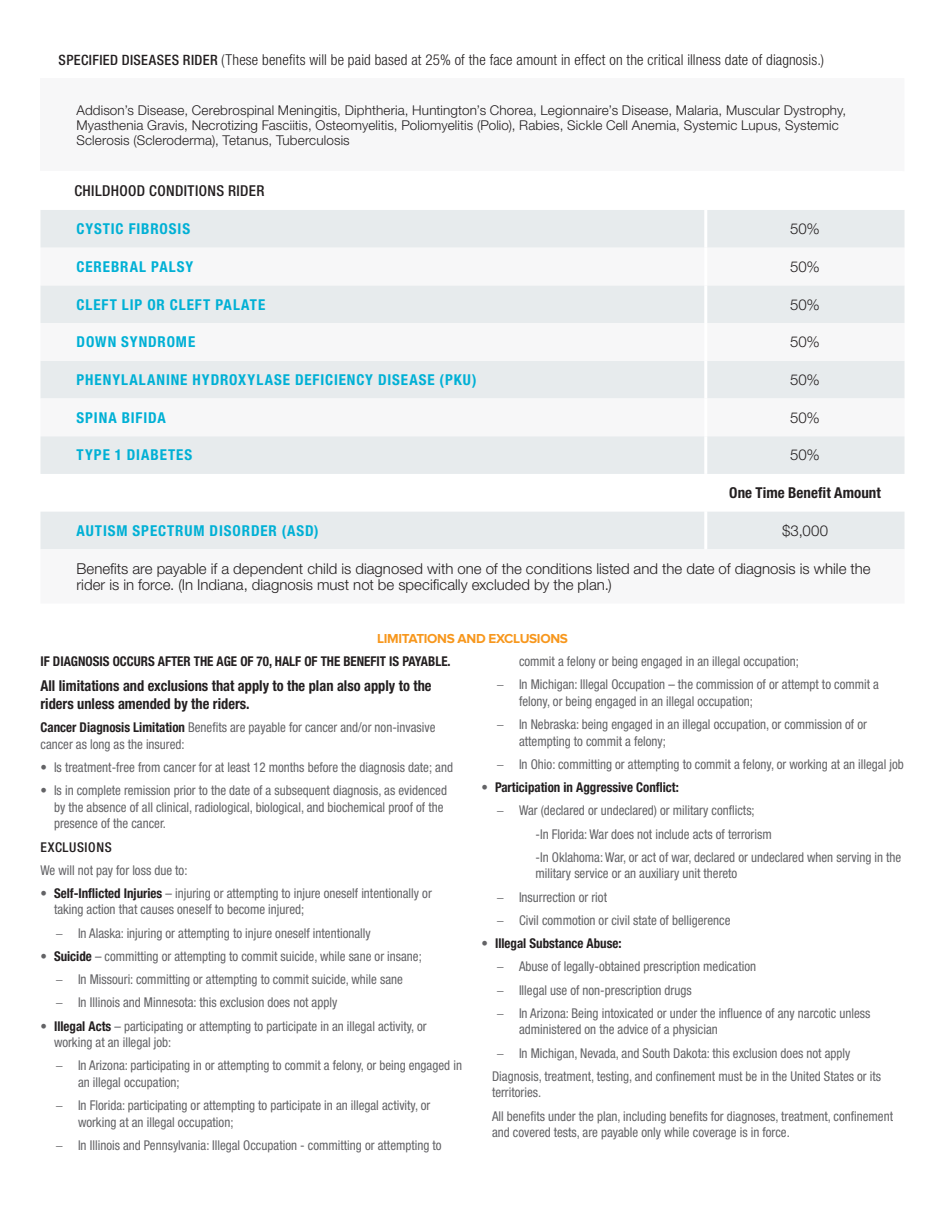
<style>
.page{position:relative;width:945px;height:1215px;background:#fff}
.page>*{position:absolute;margin:0;border:0;box-sizing:border-box;transform-origin:0 0}
.t1{font:300 15px/16.5px "Helvetica Neue CELT";color:#231f20}
.t2{font:700 condensed 15px "Helvetica Neue LTCE";letter-spacing:.06em;color:#00b0d5}
.t3{font:300 condensed 15px "Helvetica Neue LTCE";letter-spacing:.01em;color:#231f20}
.t4{font:700 condensed 15px/18px "Helvetica Neue LTCE";color:#231f20;scale:.96 1}
.t5{font:500 condensed 15px "Helvetica Neue LTCE";letter-spacing:.025em;color:#231f20}
.t6{font:700 condensed 15px "Helvetica Neue LTCE";color:#231f20}
.t7{font:condensed 13.5px/23.2px "Helvetica Neue LTCE";color:#636366;scale:.96 1}
.t8{font:300 13.5px/15px "Helvetica Neue CELT";letter-spacing:.01em;color:#231f20}
.t9{font:700 condensed 13.5px "Helvetica Neue LTCE";color:#231f20;scale:.96 1}
.t10{font:700 13.5px "Proxima Nova";letter-spacing:-.025em;color:#f7971d}
.t11{font:500 condensed 13.5px "Helvetica Neue LTCE";letter-spacing:.045em;color:#231f20}
.s1{font-weight:500;font-size:14.25px}
.s2{font-weight:700;color:#231f20}
.s3{font-family:"Helvetica Neue CELT";font-weight:300;font-stretch:normal}
.s4{font-family:"Helvetica Neue CELT";font-weight:300;font-stretch:normal;color:#636366}
</style>
<div class="page">
<div style="left:40px;top:78px;width:864px;height:93px;background:#f7f7f8"></div>
<div style="left:40px;top:210px;width:864px;height:38px;background:#e7ebed"></div>
<svg style="left:40px;top:285px;width:864px;height:264px;fill:#e7ebed"></svg>
<hr style="left:704px;top:210px;width:3px;height:38px;background:#fff">
<hr style="left:704px;top:285px;width:3px;height:38px;background:#fff">
<hr style="left:704px;top:323px;width:3px;height:38px;background:#fff">
<hr style="left:704px;top:361px;width:3px;height:38px;background:#fff">
<hr style="left:704px;top:399px;width:3px;height:37px;background:#fff">
<hr style="left:704px;top:436px;width:3px;height:38px;background:#fff">
<hr style="left:704px;top:474px;width:3px;height:38px;background:#fff">
<hr style="left:704px;top:512px;width:3px;height:37px;background:#fff">
<p class="t3" style="left:59px;top:51px;width:767px"><span class="s1">SPECIFIED DISEASES RIDER</span> (These benefits will be paid based at 25% of the face amount in effect on the critical illness date of diagnosis.)</p>
<p class="t8" style="left:76px;top:102px;width:771px">Addison’s Disease, Cerebrospinal Meningitis, Diphtheria, Huntington’s Chorea, Legionnaire’s Disease, Malaria, Muscular Dystrophy,<br>Myasthenia Gravis, Necrotizing Fasciitis, Osteomyelitis, Poliomyelitis (Polio), Rabies, Sickle Cell Anemia, Systemic Lupus, Systemic<br>Sclerosis (Scleroderma), Tetanus, Tuberculosis</p>
<p class="t5" style="left:74px;top:182px;width:192px">CHILDHOOD CONDITIONS RIDER</p>
<p class="t2" style="left:77px;top:220px;width:115px">CYSTIC FIBROSIS</p>
<p class="t1" style="left:790px;top:221px;width:31px">50%</p>
<p class="t2" style="left:77px;top:258px;width:118px">CEREBRAL PALSY</p>
<p class="t1" style="left:790px;top:258px;width:31px">50%</p>
<p class="t2" style="left:77px;top:296px;width:190px">CLEFT LIP OR CLEFT PALATE</p>
<p class="t1" style="left:790px;top:296px;width:31px">50%</p>
<p class="t2" style="left:77px;top:333px;width:120px">DOWN SYNDROME</p>
<p class="t1" style="left:790px;top:334px;width:31px">50%</p>
<p class="t2" style="left:77px;top:371px;width:401px">PHENYLALANINE HYDROXYLASE DEFICIENCY DISEASE (PKU)</p>
<p class="t1" style="left:790px;top:371px;width:31px">50%</p>
<p class="t2" style="left:77px;top:409px;width:91px">SPINA BIFIDA</p>
<p class="t1" style="left:790px;top:409px;width:31px">50%</p>
<p class="t2" style="left:77px;top:446px;width:117px">TYPE 1 DIABETES</p>
<p class="t1" style="left:790px;top:447px;width:31px">50%</p>
<p class="t6" style="left:729px;top:484px;width:153px">One Time Benefit Amount</p>
<p class="t2" style="left:77px;top:522px;width:244px">AUTISM SPECTRUM DISORDER (ASD)</p>
<p class="t1" style="left:782px;top:522px;width:47px">$3,000</p>
<p class="t1" style="left:76px;top:560px;width:796px">Benefits are payable if a dependent child is diagnosed with one of the conditions listed and the date of diagnosis is while the rider is in force. (In Indiana, diagnosis must not be specifically excluded by the plan.)</p>
<p class="t10" style="left:377px;top:631px;width:192px">LIMITATIONS AND EXCLUSIONS</p>
<p class="t9" style="left:40px;top:654px;width:429px">IF DIAGNOSIS OCCURS AFTER THE AGE OF 70, HALF OF THE BENEFIT IS PAYABLE.</p>
<p class="t4" style="left:40px;top:677px;width:409px">All limitations and exclusions that apply to the plan also apply to the riders unless amended by the riders.</p>
<p class="t7" style="left:40px;top:719px;width:413px;line-height:16.5px"><span class="s2">Cancer Diagnosis Limitation</span> Benefits are payable for cancer and/or non-invasive cancer as long as the insured:</p>
<p class="t7" style="left:40px;top:755px;width:431px"><span class="s3">•</span> Is treatment-free from cancer for at least 12 months before the diagnosis date; and</p>
<p class="t7" style="left:54px;top:782px;width:411px;line-height:16.5px;text-indent:-14px"><span class="s3">•</span> Is in complete remission prior to the date of a subsequent diagnosis, as evidenced by the absence of all clinical, radiological, biological, and biochemical proof of the presence of the cancer.</p>
<p class="t11" style="left:41px;top:839px;width:73px">EXCLUSIONS</p>
<p class="t7" style="left:40px;top:858px;width:155px">We will not pay for loss due to:</p>
<p class="t7" style="left:54px;top:885px;width:395px;line-height:16.5px;text-indent:-14px"><span class="s3">•</span> <span class="s2">Self-Inflicted Injuries</span> – injuring or attempting to injure oneself intentionally or taking action that causes oneself to become injured;</p>
<p class="t7" style="left:56px;top:921px;width:330px"><span class="s3">−</span> In Alaska: injuring or attempting to injure oneself intentionally</p>
<p class="t7" style="left:56px;top:944px;width:383px;text-indent:-15px"><span class="s3">•</span> <span class="s2">Suicide</span> – committing or attempting to commit suicide, while sane or insane; <span class="s3">−</span> In Missouri: committing or attempting to commit suicide, while sane<br><span class="s3">−</span> In Illinois and Minnesota: this exclusion does not apply</p>
<p class="t7" style="left:54px;top:1018px;width:390px;line-height:16.5px;text-indent:-14px"><span class="s3">•</span> <span class="s2">Illegal Acts</span> – participating or attempting to participate in an illegal activity, or working at an illegal job:</p>
<p class="t7" style="left:78px;top:1057px;width:402px;line-height:16.5px;text-indent:-22px"><span class="s3">−</span> In Arizona: participating in or attempting to commit a felony, or being engaged in an illegal occupation;</p>
<p class="t7" style="left:78px;top:1097px;width:369px;line-height:16.5px;text-indent:-22px"><span class="s3">−</span> In Florida: participating or attempting to participate in an illegal activity, or working at an illegal occupation;</p>
<p class="t7" style="left:56px;top:1133px;width:404px"><span class="s3">−</span> In Illinois and Pennsylvania: Illegal Occupation - committing or attempting to</p>
<p class="t7" style="left:497px;top:650px;width:400px;text-indent:22px">commit a felony or being engaged in an illegal occupation;<br><span class="s3">−</span> In Michigan: Illegal Occupation – the commission of or attempt to commit a</p>
<p class="t7" style="left:497px;top:689px;width:387px;text-indent:22px">felony, or being engaged in an illegal occupation;<br><span class="s3">−</span> In Nebraska: being engaged in an illegal occupation, or commission of or</p>
<p class="t7" style="left:497px;top:729px;width:426px;text-indent:22px">attempting to commit a felony;<br><span class="s3">−</span> In Ohio: committing or attempting to commit a felony, or working at an illegal job</p>
<p class="t9" style="left:482px;top:780px;width:207px"><span class="s4">•</span> Participation in Aggressive Conflict:</p>
<p class="t7" style="left:497px;top:799px;width:270px"><span class="s3">−</span> War (declared or undeclared) or military conflicts;</p>
<p class="t7" style="left:536px;top:822px;width:248px">-In Florida: War does not include acts of terrorism</p>
<p class="t7" style="left:536px;top:845px;width:383px">-In Oklahoma: War, or act of war, declared or undeclared when serving in the</p>
<p class="t7" style="left:497px;top:862px;width:252px;text-indent:39px">military service or an auxiliary unit thereto <span class="s3">−</span> Insurrection or riot<br><span class="s3">−</span> Civil commotion or civil state of belligerence</p>
<p class="t7" style="left:497px;top:932px;width:391px;text-indent:-15px"><span class="s3">•</span> <span class="s2">Illegal Substance Abuse:<br></span><span class="s3">−</span> Abuse of legally-obtained prescription medication<br><span class="s3">−</span> Illegal use of non-prescription drugs<br><span class="s3">−</span> In Arizona: Being intoxicated or under the influence of any narcotic unless</p>
<p class="t7" style="left:519px;top:1018px;width:209px">administered on the advice of a physician</p>
<p class="t7" style="left:497px;top:1041px;width:370px"><span class="s3">−</span> In Michigan, Nevada, and South Dakota: this exclusion does not apply</p>
<p class="t7" style="left:492px;top:1064px;width:407px">Diagnosis, treatment, testing, and confinement must be in the United States or its</p>
<p class="t7" style="left:492px;top:1081px;width:419px">territories.<br>All benefits under the plan, including benefits for diagnoses, treatment, confinement</p>
<p class="t7" style="left:492px;top:1121px;width:312px">and covered tests, are payable only while coverage is in force.</p>
</div>
